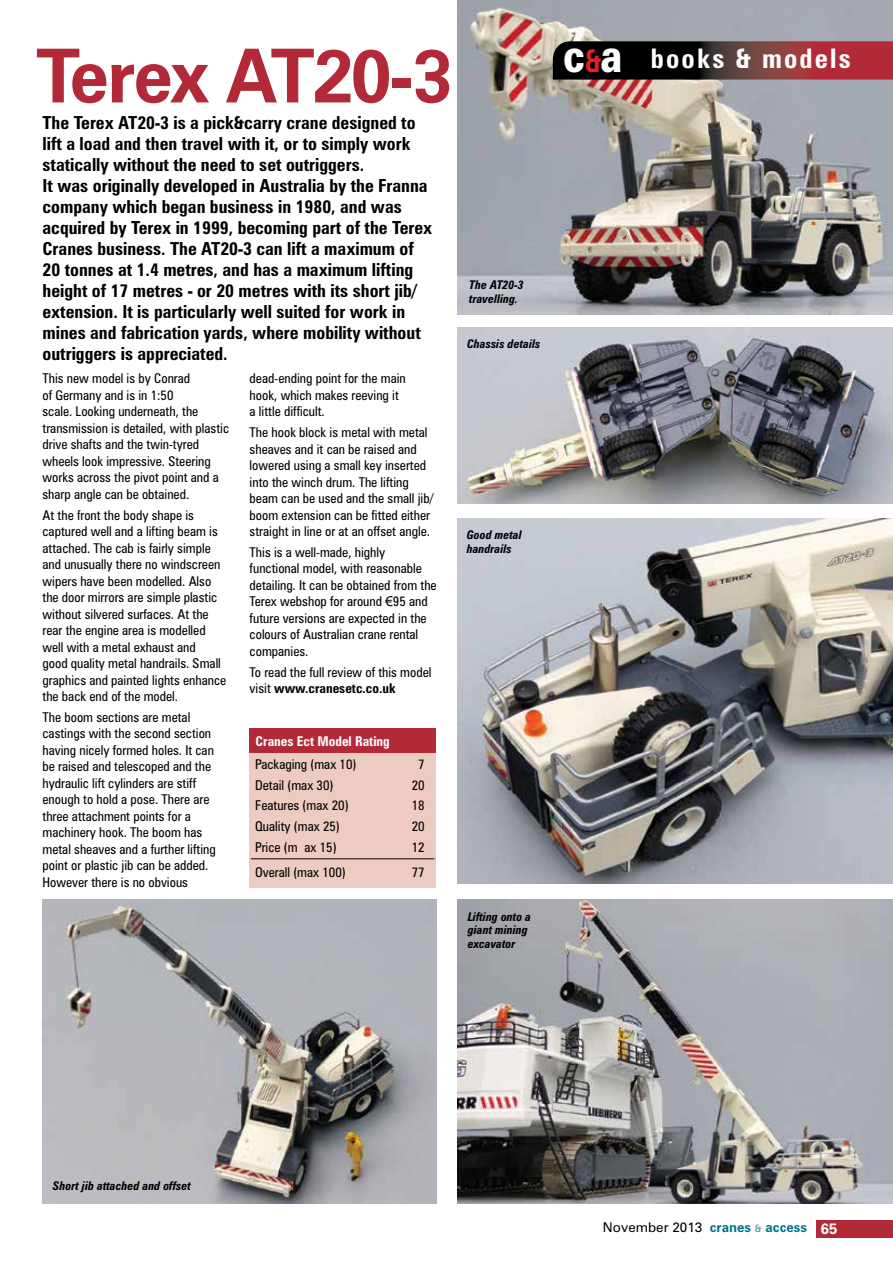
<style>
.page{position:relative;width:893px;height:1263px;background:#fff}
.page>*{position:absolute;margin:0;border:0;box-sizing:border-box;transform-origin:0 0}
.t1{font:700 74.55px "Zurich BT";letter-spacing:-.03em;color:#b22a37}
.t2{font:700 condensed 27px "Zurich BT";letter-spacing:.08em;color:#fff}
.t3{font:700 condensed 18px/21px "Zurich BT";color:#000}
.t4{font:condensed 13.5px/16.5px "Zurich BT";color:#000}
.t5{font:13.5px "Zurich BT";color:#000}
.t6{font:700 condensed 13.5px "Zurich BT";color:#fff}
.t7{font:italic 700 condensed 12px/13.5px "Zurich BT";color:#000}
.s1{font-family:"Arial";font-stretch:normal}
.s2{font-weight:700}
.s3{font-weight:900;font-stretch:normal;font-size:45.9px}
.s4{font-stretch:normal;font-size:31.65px;color:#ed1d24}
.s5{font-weight:700;color:#00728f}
.s6{font-weight:700;font-size:10.5px;color:#66aabc}
.s7{font-weight:700;font-size:15px;color:#fff}
</style>
<div class="page">
<img style="left:457px;top:0;width:436px;height:315px">
<div style="left:816px;top:1220px;width:77px;height:17px;background:#b22a37"></div>
<svg style="left:553px;top:41px;width:340px;height:39px;background:#512124"></svg>
<div style="left:250px;top:729px;width:186px;height:159px;background:#edcac2"></div>
<div style="left:250px;top:729px;width:186px;height:24px;background:#b22a37"></div>
<img style="left:458px;top:327px;width:435px;height:177px">
<img style="left:458px;top:519px;width:435px;height:365px">
<img style="left:43px;top:900px;width:394px;height:303px">
<img style="left:457px;top:899px;width:436px;height:304px">
<hr style="left:251px;top:858px;width:183px;height:1px;background:#000">
<h1 class="t1" style="left:36px;top:30px;width:418px">Terex AT20-3</h1>
<p class="t3" style="left:43px;top:112px;width:391px">The Terex AT20-3 is a pick&amp;carry crane designed to lift a load and then travel with it, or to simply work statically without the need to set outriggers.<br>It was originally developed in Australia by the Franna company which began business in 1980, and was acquired by Terex in 1999, becoming part of the Terex Cranes business. The AT20-3 can lift a maximum of 20 tonnes at 1.4 metres, and has a maximum lifting height of 17 metres - or 20 metres with its short jib/ extension. It is particularly well suited for work in mines and fabrication yards, where mobility without outriggers is appreciated.</p>
<p class="t4" style="left:43px;top:370px;width:188px">This new model is by Conrad<br>of Germany and is in 1:50<br>scale. Looking underneath, the transmission is detailed, with plastic drive shafts and the twin-tyred wheels look impressive. Steering works across the pivot point and a sharp angle can be obtained.</p>
<p class="t4" style="left:43px;top:506px;width:185px">At the front the body shape is captured well and a lifting beam is attached. The cab is fairly simple and unusually there no windscreen wipers have been modelled. Also the door mirrors are simple plastic without silvered surfaces. At the rear the engine area is modelled well with a metal exhaust and<br>good quality metal handrails. Small graphics and painted lights enhance the back end of the model.</p>
<p class="t4" style="left:43px;top:709px;width:175px">The boom sections are metal castings with the second section having nicely formed holes. It can be raised and telescoped and the hydraulic lift cylinders are stiff enough to hold a pose. There are three attachment points for a machinery hook. The boom has metal sheaves and a further lifting point or plastic jib can be added.<br>However there is no obvious</p>
<p class="t4" style="left:250px;top:370px;width:158px">dead-ending point for the main hook, which makes reeving it a little difficult.</p>
<p class="t4" style="left:250px;top:424px;width:185px">The hook block is metal with metal sheaves and it can be raised and lowered using a small key inserted into the winch drum. The lifting beam can be used and the small jib/ boom extension can be fitted either straight in line or at an offset angle.</p>
<p class="t4" style="left:250px;top:544px;width:189px">This is a well-made, highly functional model, with reasonable detailing. It can be obtained from the<br>Terex webshop for around <span class="s1">€</span>95 and future versions are expected in the colours of Australian crane rental companies.</p>
<p class="t4" style="left:250px;top:663px;width:183px">To read the full review of this model visit <span class="s2">www.cranesetc.co.uk</span></p>
<p class="t6" style="left:256px;top:732px;width:136px">Cranes Ect Model Rating</p>
<p class="t4" style="left:255px;top:756px;width:103px">Packaging (max 10)</p>
<p class="t4" style="left:418px;top:756px;width:8px">7</p>
<p class="t4" style="left:255px;top:776px;width:80px">Detail (max 30)</p>
<p class="t4" style="left:412px;top:776px;width:14px">20</p>
<p class="t4" style="left:255px;top:797px;width:95px">Features (max 20)</p>
<p class="t4" style="left:412px;top:797px;width:14px">18</p>
<p class="t4" style="left:255px;top:818px;width:86px">Quality (max 25)</p>
<p class="t4" style="left:412px;top:818px;width:14px">20</p>
<p class="t4" style="left:255px;top:839px;width:83px">Price (m ax 15)</p>
<p class="t4" style="left:412px;top:839px;width:14px">12</p>
<p class="t4" style="left:255px;top:864px;width:92px">Overall (max 100)</p>
<p class="t4" style="left:412px;top:864px;width:14px">77</p>
<p class="t7" style="left:469px;top:278px;width:56px">The AT20-3 travelling.</p>
<p class="t7" style="left:467px;top:336px;width:75px">Chassis details</p>
<p class="t7" style="left:467px;top:528px;width:57px">Good metal handrails</p>
<p class="t7" style="left:468px;top:909px;width:65px">Lifting onto a giant mining excavator</p>
<h2 class="t2" style="left:563px;top:42px;width:289px"><span class="s3">c</span><span class="s4">&amp;</span><span class="s3">a</span> books &amp; models</h2>
<p class="t7" style="left:53px;top:1179px;width:139px">Short jib attached and offset</p>
<p class="t5" style="left:603px;top:1219px;width:236px">November 2013 <span class="s5">cranes</span> <span class="s6">&amp;</span> <span class="s5">access</span> <span class="s7">65</span></p>
</div>
